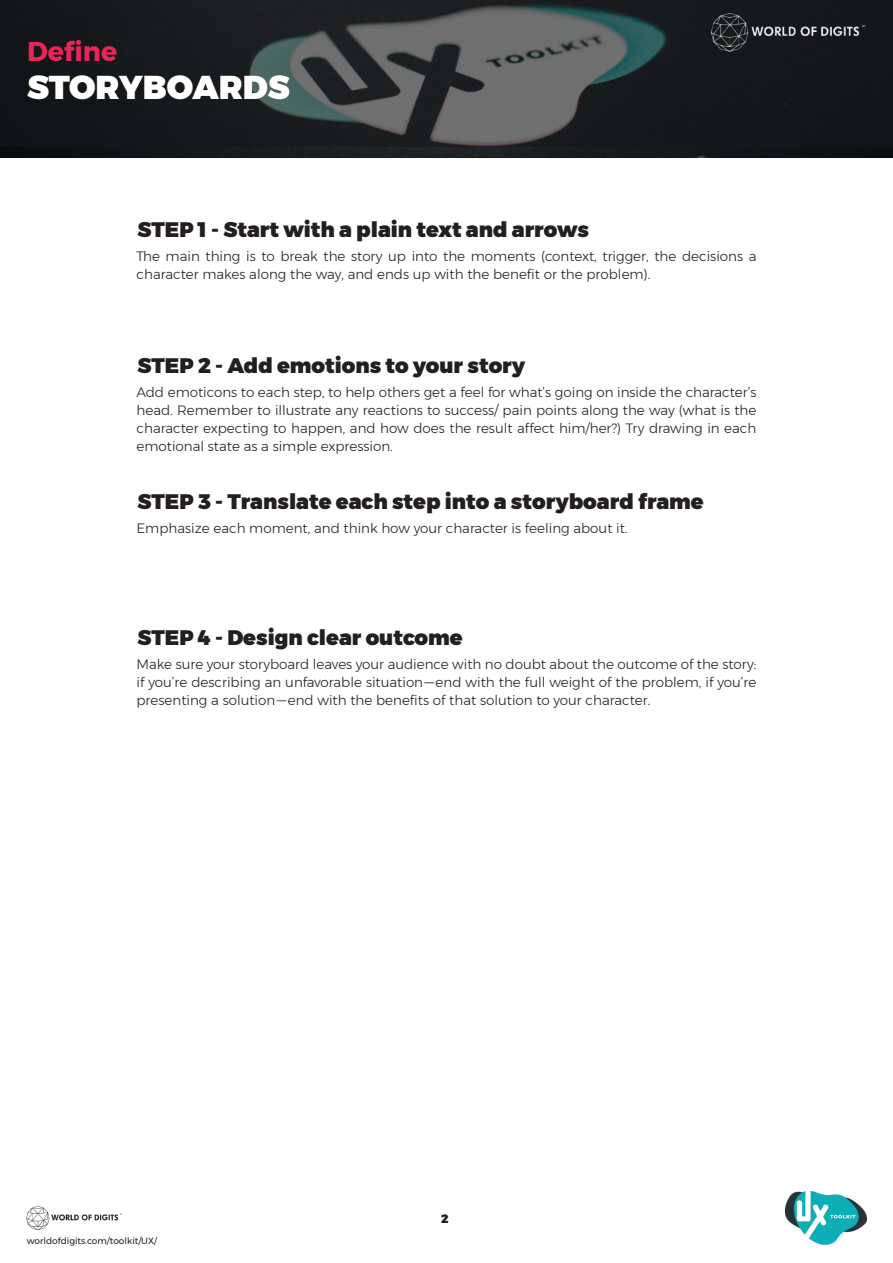
<style>
.page{position:relative;width:893px;height:1263px;background:#fff}
.page>*{position:absolute;margin:0;border:0;box-sizing:border-box;transform-origin:0 0}
.t1{font:900 33px "Montserrat";color:#fff}
.t2{font:700 27px "Montserrat";color:#e7265a}
.t3{font:900 21px "Montserrat";color:#231f20}
.t4{font:300 13.5px/18px "Montserrat";color:#231f20;text-align:justify}
.t5{font:900 12px "Montserrat";color:#231f20}
.t6{font:9px "Montserrat";color:#231f20}
</style>
<div class="page">
<img style="left:786px;top:1191px;width:80px;height:54px">
<img style="left:27px;top:1206px;width:95px;height:23px">
<img style="left:0;top:146px;width:893px;height:11px">
<img style="left:0;top:0;width:893px;height:146px">
<img style="left:712px;top:14px;width:153px;height:38px">
<h2 class="t2" style="left:27px;top:29px;width:92px">Define</h2>
<h1 class="t1" style="left:27px;top:61px;width:264px">STORYBOARDS</h1>
<p class="t3" style="left:138px;top:212px;width:453px">STEP 1 - Start with a plain text and arrows</p>
<p class="t4" style="left:137px;top:247px;width:621px">The main thing is to break the story up into the moments (context, trigger, the decisions a character makes along the way, and ends up with the benefit or the problem).</p>
<p class="t3" style="left:138px;top:348px;width:389px">STEP 2 - Add emotions to your story</p>
<p class="t4" style="left:137px;top:383px;width:621px">Add emoticons to each step, to help others get a feel for what’s going on inside the character’s head. Remember to illustrate any reactions to success/ pain points along the way (what is the character expecting to happen, and how does the result affect him/her?) Try drawing in each emotional state as a simple expression.</p>
<p class="t3" style="left:138px;top:484px;width:568px">STEP 3 - Translate each step into a storyboard frame</p>
<p class="t4" style="left:137px;top:519px;width:493px">Emphasize each moment, and think how your character is feeling about it.</p>
<p class="t3" style="left:138px;top:620px;width:327px">STEP 4 - Design clear outcome</p>
<p class="t4" style="left:137px;top:655px;width:621px">Make sure your storyboard leaves your audience with no doubt about the outcome of the story: if you’re describing an unfavorable situation — end with the full weight of the problem, if you’re presenting a solution — end with the benefits of that solution to your character.</p>
<p class="t6" style="left:27px;top:1234px;width:132px">worldofdigits.com/toolkit/UX/</p>
<p class="t5" style="left:441px;top:1209px;width:9px">2</p>
</div>
